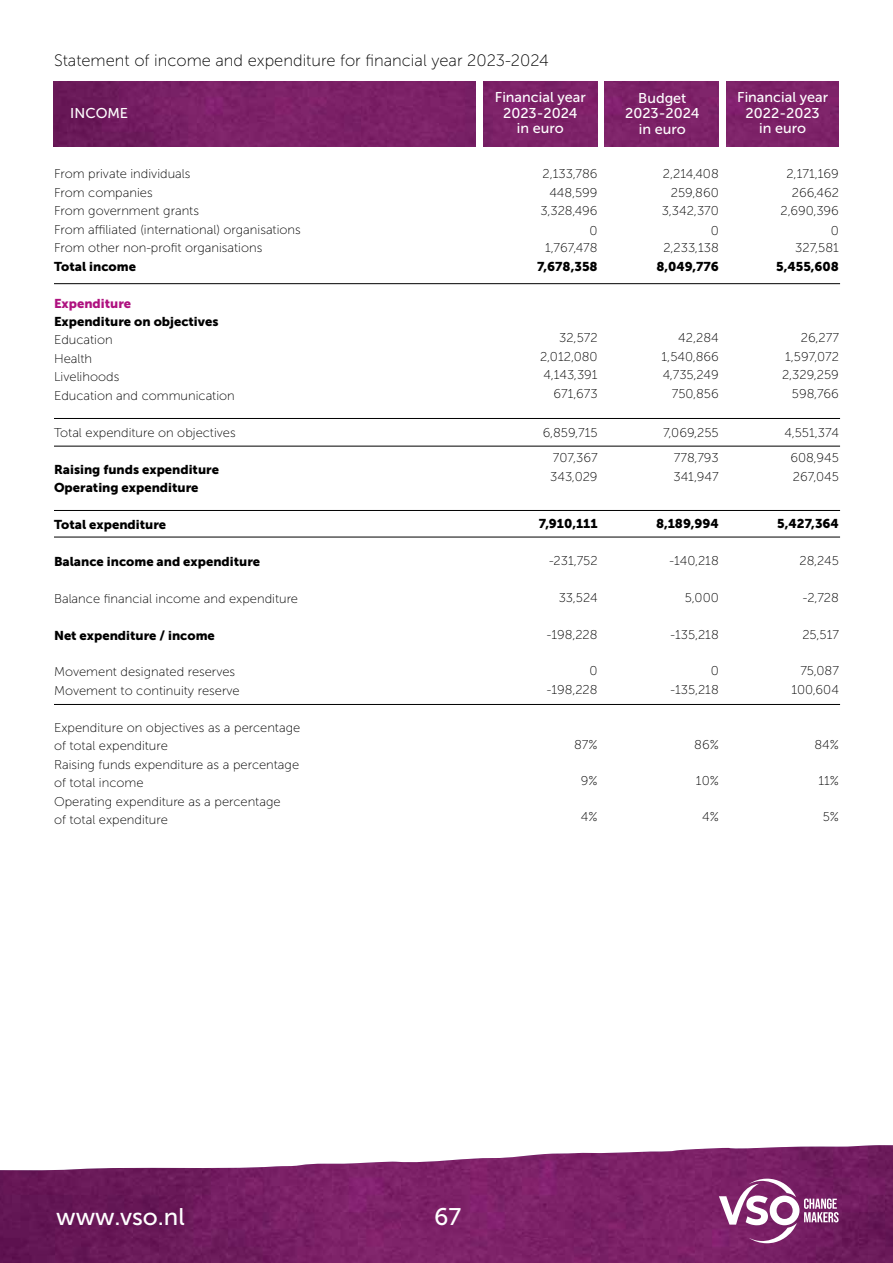
<style>
.page{position:relative;width:893px;height:1263px;background:#fff}
.page>*{position:absolute;margin:0;border:0;box-sizing:border-box;transform-origin:0 0}
.t1{font:24px "Museo Sans 500";color:#fff}
.t2{font:16.5px "Museo Sans 100";color:#000}
.t3{font:14.25px/15.6px "Museo Sans 500";color:#fff;text-align:center}
.t4{font:12.75px/18.5px "Museo Sans 100";color:#000}
.t5{font:12.75px/18.5px "Museo Sans 900";color:#000}
.t6{font:12.75px "Museo Sans 900";color:#af1280}
</style>
<div class="page">
<img style="left:54px;top:82px;width:421px;height:65px">
<div style="left:483px;top:82px;width:115px;height:65px;background:#7d2268"></div>
<div style="left:604px;top:82px;width:115px;height:65px;background:#7d2268"></div>
<div style="left:726px;top:82px;width:113px;height:65px;background:#7e2268"></div>
<img style="left:0;top:1145px;width:893px;height:118px">
<svg style="left:719px;top:1178px;width:120px;height:65px"></svg>
<hr style="left:54px;top:704px;width:786px;height:1px;background:#000">
<hr style="left:54px;top:510px;width:786px;height:1px;background:#000">
<hr style="left:54px;top:418px;width:786px;height:1px;background:#000">
<hr style="left:54px;top:446px;width:786px;height:1px;background:#000">
<hr style="left:54px;top:283px;width:786px;height:1px;background:#000">
<hr style="left:54px;top:537px;width:786px;height:1px;background:#000">
<p class="t2" style="left:54px;top:52px;width:496px">Statement of income and expenditure for financial year 2023-2024</p>
<p class="t3" style="left:70px;top:105px;width:59px">INCOME</p>
<p class="t4" style="left:54px;top:165px;width:248px">From private individuals<br>From companies<br>From government grants<br>From affiliated (international) organisations<br>From other non-profit organisations</p>
<p class="t5" style="left:54px;top:257px;width:84px">Total income</p>
<p class="t6" style="left:54px;top:296px;width:79px">Expenditure</p>
<p class="t5" style="left:54px;top:312px;width:166px">Expenditure on objectives</p>
<p class="t4" style="left:54px;top:331px;width:182px">Education<br>Health<br>Livelihoods<br>Education and communication</p>
<p class="t4" style="left:54px;top:423px;width:183px">Total expenditure on objectives</p>
<p class="t5" style="left:54px;top:460px;width:167px">Raising funds expenditure<br>Operating expenditure</p>
<p class="t5" style="left:54px;top:515px;width:114px">Total expenditure</p>
<p class="t5" style="left:54px;top:552px;width:208px">Balance income and expenditure</p>
<p class="t4" style="left:54px;top:589px;width:246px">Balance financial income and expenditure</p>
<p class="t5" style="left:54px;top:626px;width:162px">Net expenditure / income</p>
<p class="t4" style="left:54px;top:663px;width:187px">Movement designated reserves<br>Movement to continuity reserve</p>
<p class="t4" style="left:54px;top:718px;width:248px">Expenditure on objectives as a percentage of total expenditure<br>Raising funds expenditure as a percentage of total income<br>Operating expenditure as a percentage<br>of total expenditure</p>
<p class="t3" style="left:495px;top:89px;width:92px">Financial year<br>2023-2024<br>in euro</p>
<p class="t3" style="left:737px;top:89px;width:92px">Financial year<br>2022-2023<br>in euro</p>
<p class="t3" style="left:625px;top:90px;width:76px">Budget<br>2023-2024 in euro</p>
<p class="t4" style="left:542px;top:165px;width:57px">2,133,786</p>
<p class="t4" style="left:663px;top:165px;width:57px">2,214,408</p>
<p class="t4" style="left:786px;top:165px;width:54px">2,171,169</p>
<p class="t4" style="left:549px;top:184px;width:50px">448,599</p>
<p class="t4" style="left:671px;top:184px;width:49px">259,860</p>
<p class="t4" style="left:792px;top:184px;width:49px">266,462</p>
<p class="t4" style="left:540px;top:202px;width:59px">3,328,496</p>
<p class="t4" style="left:662px;top:202px;width:58px">3,342,370</p>
<p class="t4" style="left:780px;top:202px;width:60px">2,690,396</p>
<p class="t4" style="left:590px;top:221px;width:10px">0</p>
<p class="t4" style="left:711px;top:221px;width:10px">0</p>
<p class="t4" style="left:831px;top:221px;width:10px">0</p>
<p class="t4" style="left:545px;top:238px;width:54px">1,767,478</p>
<p class="t5" style="left:537px;top:257px;width:62px">7,678,358</p>
<p class="t4" style="left:663px;top:238px;width:57px">2,233,138</p>
<p class="t5" style="left:656px;top:257px;width:64px">8,049,776</p>
<p class="t4" style="left:795px;top:238px;width:45px">327,581</p>
<p class="t5" style="left:776px;top:257px;width:64px">5,455,608</p>
<p class="t4" style="left:559px;top:329px;width:40px">32,572</p>
<p class="t4" style="left:678px;top:328px;width:42px">42,284</p>
<p class="t4" style="left:801px;top:328px;width:40px">26,277</p>
<p class="t4" style="left:540px;top:348px;width:59px">2,012,080</p>
<p class="t4" style="left:662px;top:348px;width:59px">1,540,866</p>
<p class="t4" style="left:785px;top:348px;width:55px">1,597,072</p>
<p class="t4" style="left:543px;top:366px;width:56px">4,143,391</p>
<p class="t4" style="left:663px;top:366px;width:58px">4,735,249</p>
<p class="t4" style="left:782px;top:366px;width:58px">2,329,259</p>
<p class="t4" style="left:553px;top:385px;width:46px">671,673</p>
<p class="t4" style="left:543px;top:423px;width:56px">6,859,715</p>
<p class="t4" style="left:672px;top:385px;width:48px">750,856</p>
<p class="t4" style="left:663px;top:423px;width:57px">7,069,255</p>
<p class="t4" style="left:792px;top:385px;width:49px">598,766</p>
<p class="t4" style="left:784px;top:423px;width:56px">4,551,374</p>
<p class="t4" style="left:553px;top:449px;width:46px">707,367</p>
<p class="t4" style="left:674px;top:449px;width:46px">778,793</p>
<p class="t4" style="left:790px;top:449px;width:50px">608,945</p>
<p class="t4" style="left:550px;top:468px;width:49px">343,029</p>
<p class="t4" style="left:673px;top:468px;width:47px">341,947</p>
<p class="t4" style="left:793px;top:468px;width:48px">267,045</p>
<p class="t5" style="left:539px;top:514px;width:60px">7,910,111</p>
<p class="t5" style="left:656px;top:514px;width:64px">8,189,994</p>
<p class="t5" style="left:777px;top:514px;width:63px">5,427,364</p>
<p class="t4" style="left:549px;top:552px;width:50px">-231,752</p>
<p class="t4" style="left:559px;top:589px;width:40px">33,524</p>
<p class="t4" style="left:547px;top:625px;width:52px">-198,228</p>
<p class="t4" style="left:670px;top:552px;width:51px">-140,218</p>
<p class="t4" style="left:685px;top:589px;width:35px">5,000</p>
<p class="t4" style="left:670px;top:625px;width:50px">-135,218</p>
<p class="t4" style="left:799px;top:552px;width:41px">28,245</p>
<p class="t4" style="left:803px;top:589px;width:38px">-2,728</p>
<p class="t4" style="left:802px;top:625px;width:38px">25,517</p>
<p class="t4" style="left:590px;top:661px;width:10px">0</p>
<p class="t4" style="left:711px;top:661px;width:10px">0</p>
<p class="t4" style="left:800px;top:661px;width:40px">75,087</p>
<p class="t4" style="left:547px;top:680px;width:52px">-198,228</p>
<p class="t4" style="left:670px;top:680px;width:50px">-135,218</p>
<p class="t4" style="left:791px;top:680px;width:49px">100,604</p>
<p class="t4" style="left:574px;top:735px;width:25px">87%</p>
<p class="t4" style="left:581px;top:772px;width:18px">9%</p>
<p class="t4" style="left:581px;top:807px;width:18px">4%</p>
<p class="t4" style="left:694px;top:735px;width:26px">86%</p>
<p class="t4" style="left:696px;top:772px;width:24px">10%</p>
<p class="t4" style="left:702px;top:807px;width:18px">4%</p>
<p class="t4" style="left:814px;top:735px;width:26px">84%</p>
<p class="t4" style="left:818px;top:772px;width:22px">11%</p>
<p class="t4" style="left:823px;top:807px;width:18px">5%</p>
<h1 class="t1" style="left:56px;top:1203px;width:130px">www.vso.nl</h1>
<h1 class="t1" style="left:434px;top:1203px;width:29px">67</h1>
</div>
